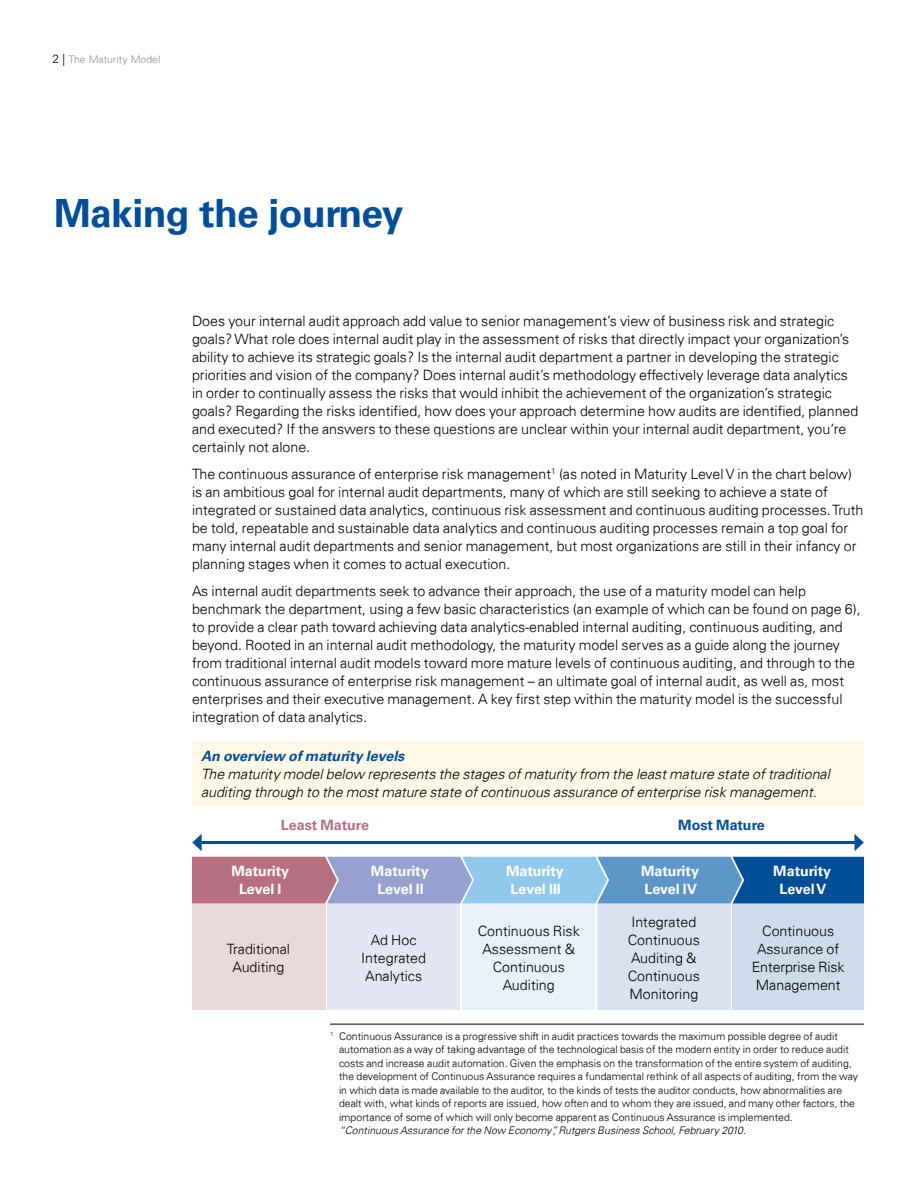
<style>
.page{position:relative;width:918px;height:1188px;background:#fff}
.page>*{position:absolute;margin:0;border:0;box-sizing:border-box;transform-origin:0 0}
.Heading_26pt{font:700 39px "Univers 65";letter-spacing:-.015em;color:#004e98}
.Bodycopy_9_5pt{font:300 14.25px/18px "Univers 45";color:#000}
.Bodycopy_9_5pt-2{font:italic 300 14.25px/18px "Univers 45";color:#000}
.Sub-heading_9_5pt{font:700 14.25px/18px "Univers 65";color:#fff;text-align:center}
.Sub-heading_9_5pt-2{font:italic 700 14.25px "Univers 65";color:#004e98}
.Sub-heading_9_5pt-3{font:700 14.25px "Univers 65";color:#b76f81}
.Sub-heading_9_5pt-4{font:700 14.25px "Univers 65";color:#004e98}
.Bodycopy_9_5pt-3{font:300 10.5px/13.5px "Univers 45";color:#000}
.Folio_Left{font:300 10.5px "Univers 45";color:#919195}
.s1{font-size:12px;color:#000}
.s2{font-style:italic}
</style>
<div class="page">
<hr style="left:330px;top:1024px;width:534px;height:1px;background:#000">
<div style="left:192px;top:742px;width:672px;height:64px;background:#fff8e6"></div>
<hr style="left:199px;top:841px;width:658px;height:3px;background:#004e98">
<svg style="left:192px;top:834px;width:10px;height:17px"></svg>
<svg style="left:854px;top:834px;width:10px;height:17px"></svg>
<div style="left:192px;top:905px;width:133px;height:105px;background:#ebd8db"></div>
<div style="left:327px;top:905px;width:133px;height:105px;background:#e4e7f3"></div>
<div style="left:462px;top:905px;width:133px;height:105px;background:#e7f1fa"></div>
<div style="left:597px;top:905px;width:133px;height:105px;background:#d9e2f1"></div>
<div style="left:732px;top:905px;width:132px;height:105px;background:#ccdcea"></div>
<svg style="left:192px;top:857px;width:672px;height:47px;background:#778fba"></svg>
<p class="Folio_Left" style="left:52px;top:53px;width:109px"><span class="s1">2 |</span> The Maturity Model</p>
<p class="Heading_26pt" style="left:54px;top:191px;width:351px">Making the journey</p>
<p class="Bodycopy_9_5pt" style="left:192px;top:312px;width:668px">Does your internal audit approach add value to senior management’s view of business risk and strategic goals? What role does internal audit play in the assessment of risks that directly impact your organization’s ability to achieve its strategic goals? Is the internal audit department a partner in developing the strategic priorities and vision of the company? Does internal audit’s methodology effectively leverage data analytics in order to continually assess the risks that would inhibit the achievement of the organization’s strategic goals? Regarding the risks identified, how does your approach determine how audits are identified, planned and executed? If the answers to these questions are unclear within your internal audit department, you’re certainly not alone.</p>
<p class="Bodycopy_9_5pt" style="left:192px;top:465px;width:673px">The continuous assurance of enterprise risk management<sup>1</sup> (as noted in Maturity Level V in the chart below) is an ambitious goal for internal audit departments, many of which are still seeking to achieve a state of integrated or sustained data analytics, continuous risk assessment and continuous auditing processes. Truth be told, repeatable and sustainable data analytics and continuous auditing processes remain a top goal for many internal audit departments and senior management, but most organizations are still in their infancy or planning stages when it comes to actual execution.</p>
<p class="Bodycopy_9_5pt" style="left:192px;top:582px;width:670px">As internal audit departments seek to advance their approach, the use of a maturity model can help benchmark the department, using a few basic characteristics (an example of which can be found on page 6), to provide a clear path toward achieving data analytics-enabled internal auditing, continuous auditing, and beyond. Rooted in an internal audit methodology, the maturity model serves as a guide along the journey from traditional internal audit models toward more mature levels of continuous auditing, and through to the continuous assurance of enterprise risk management – an ultimate goal of internal audit, as well as, most enterprises and their executive management. A key first step within the maturity model is the successful integration of data analytics.</p>
<p class="Sub-heading_9_5pt-2" style="left:201px;top:748px;width:205px">An overview of maturity levels</p>
<p class="Bodycopy_9_5pt-2" style="left:201px;top:765px;width:630px">The maturity model below represents the stages of maturity from the least mature state of traditional auditing through to the most mature state of continuous assurance of enterprise risk management.</p>
<p class="Sub-heading_9_5pt-3" style="left:281px;top:817px;width:90px">Least Mature</p>
<p class="Sub-heading_9_5pt-4" style="left:678px;top:817px;width:88px">Most Mature</p>
<p class="Sub-heading_9_5pt" style="left:231px;top:863px;width:59px">Maturity<br>Level I</p>
<p class="Sub-heading_9_5pt" style="left:371px;top:863px;width:59px">Maturity<br>Level II</p>
<p class="Sub-heading_9_5pt" style="left:506px;top:863px;width:59px">Maturity<br>Level III</p>
<p class="Sub-heading_9_5pt" style="left:641px;top:863px;width:59px;text-align:left">Maturity<br>Level IV</p>
<p class="Sub-heading_9_5pt" style="left:773px;top:863px;width:59px">Maturity<br>Level V</p>
<p class="Bodycopy_9_5pt" style="left:227px;top:940px;width:65px;text-align:center">Traditional<br>Auditing</p>
<p class="Bodycopy_9_5pt" style="left:361px;top:931px;width:66px;text-align:center">Ad Hoc<br>Integrated<br>Analytics</p>
<p class="Bodycopy_9_5pt" style="left:478px;top:922px;width:104px;text-align:center">Continuous Risk<br>Assessment &amp;<br>Continuous<br>Auditing</p>
<p class="Bodycopy_9_5pt" style="left:628px;top:913px;width:74px">Integrated<br>Continuous<br>Auditing &amp;<br>Continuous<br>Monitoring</p>
<p class="Bodycopy_9_5pt" style="left:752px;top:922px;width:95px;text-align:center">Continuous<br>Assurance of<br>Enterprise Risk<br>Management</p>
<p class="Bodycopy_9_5pt-3" style="left:339px;top:1029px;width:520px;text-indent:-9px"><sup>1</sup> Continuous Assurance is a progressive shift in audit practices towards the maximum possible degree of audit automation as a way of taking advantage of the technological basis of the modern entity in order to reduce audit costs and increase audit automation. Given the emphasis on the transformation of the entire system of auditing, the development of Continuous Assurance requires a fundamental rethink of all aspects of auditing, from the way in which data is made available to the auditor, to the kinds of tests the auditor conducts, how abnormalities are dealt with, what kinds of reports are issued, how often and to whom they are issued, and many other factors, the importance of some of which will only become apparent as Continuous Assurance is implemented<span class="s2">.<br>“Continuous Assurance for the Now Economy”, Rutgers Business School, February 2010.</span></p>
</div>
